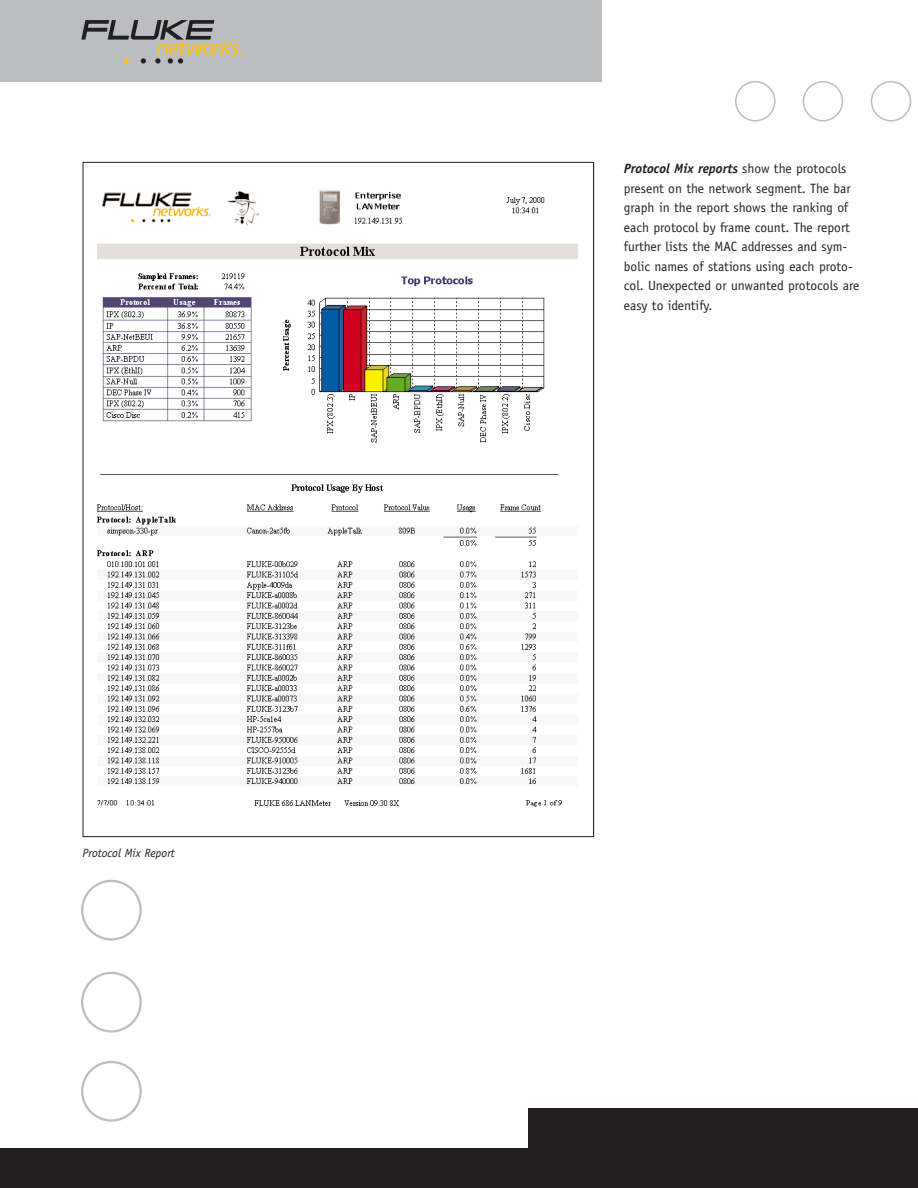
<style>
.page{position:relative;width:918px;height:1188px;background:#fff}
.page>*{position:absolute;margin:0;border:0;box-sizing:border-box;transform-origin:0 0}
.t1{font:13.5px/19.5px "Officina Sans";color:#231f20}
.t2{font:italic 12px "Officina Sans";color:#231f20}
.t3{font:italic 4.5px "Frutiger";color:#fec210}
.s1{font-weight:700;font-style:italic}
</style>
<div class="page">
<svg style="left:871px;top:81px;width:40px;height:41px"></svg>
<svg style="left:803px;top:81px;width:40px;height:41px"></svg>
<svg style="left:735px;top:81px;width:41px;height:41px"></svg>
<svg style="left:81px;top:1061px;width:61px;height:61px"></svg>
<svg style="left:81px;top:972px;width:61px;height:61px"></svg>
<svg style="left:81px;top:880px;width:61px;height:61px"></svg>
<div style="left:0;top:0;width:601px;height:82px;background:#bcbdc0"></div>
<svg style="left:81px;top:20px;width:158px;height:43px"></svg>
<div style="left:528px;top:1108px;width:390px;height:57px;background:#231f20"></div>
<div style="left:0;top:1149px;width:918px;height:39px;background:#231f20"></div>
<img style="left:97px;top:190px;width:481px;height:617px">
<p class="t3" style="left:238px;top:52px;width:8px">TM</p>
<p class="t2" style="left:82px;top:849px;width:94px">Protocol Mix Report</p>
<p class="t1" style="left:624px;top:160px;width:237px"><span class="s1">Protocol Mix reports</span> show the protocols present on the network segment. The bar graph in the report shows the ranking of each protocol by frame count. The report further lists the MAC addresses and sym&shy;bolic names of stations using each proto&shy;col. Unexpected or unwanted protocols are easy to identify.</p>
</div>
